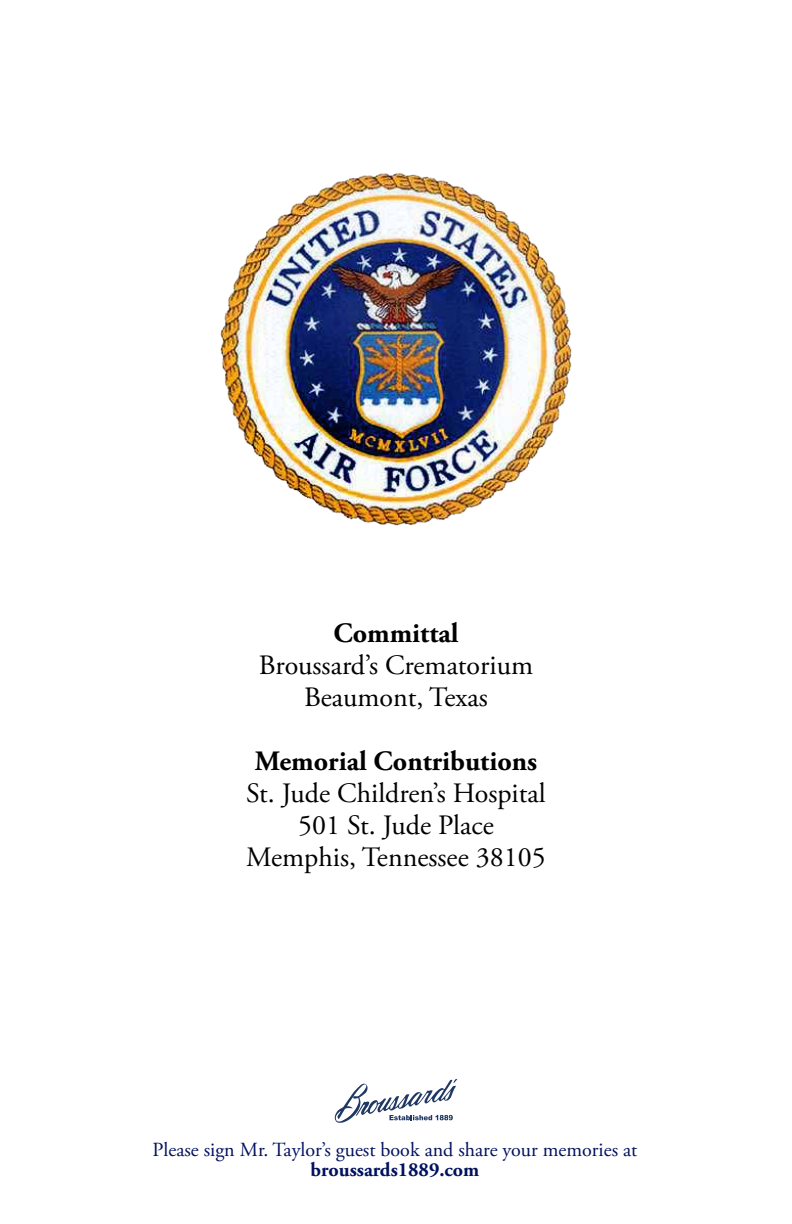
<style>
.page{position:relative;width:792px;height:1224px;background:#fff}
.page>*{position:absolute;margin:0;border:0;box-sizing:border-box;transform-origin:0 0}
.t1{font:28px/32px "Adobe Garamond Pro";color:#000;text-align:center}
.t2{font:700 28px "Adobe Garamond Pro";color:#000}
.t3{font:20px "Adobe Garamond Pro";color:#00115e}
.t4{font:700 20px "Adobe Garamond Pro";color:#00115e}
</style>
<div class="page">
<svg style="left:335px;top:1079px;width:122px;height:44px"></svg>
<img style="left:220px;top:173px;width:352px;height:353px">
<p class="t2" style="left:333px;top:617px;width:127px">Committal</p>
<p class="t1" style="left:259px;top:650px;width:276px">Broussard’s Crematorium<br>Beaumont, Texas</p>
<p class="t2" style="left:255px;top:745px;width:284px">Memorial Contributions</p>
<p class="t1" style="left:246px;top:778px;width:301px">St. Jude Children’s Hospital<br>501 St. Jude Place<br>Memphis, Tennessee 38105</p>
<p class="t3" style="left:153px;top:1138px;width:486px">Please sign Mr. Taylor’s guest book and share your memories at</p>
<p class="t4" style="left:311px;top:1159px;width:170px">broussards1889.com</p>
</div>
